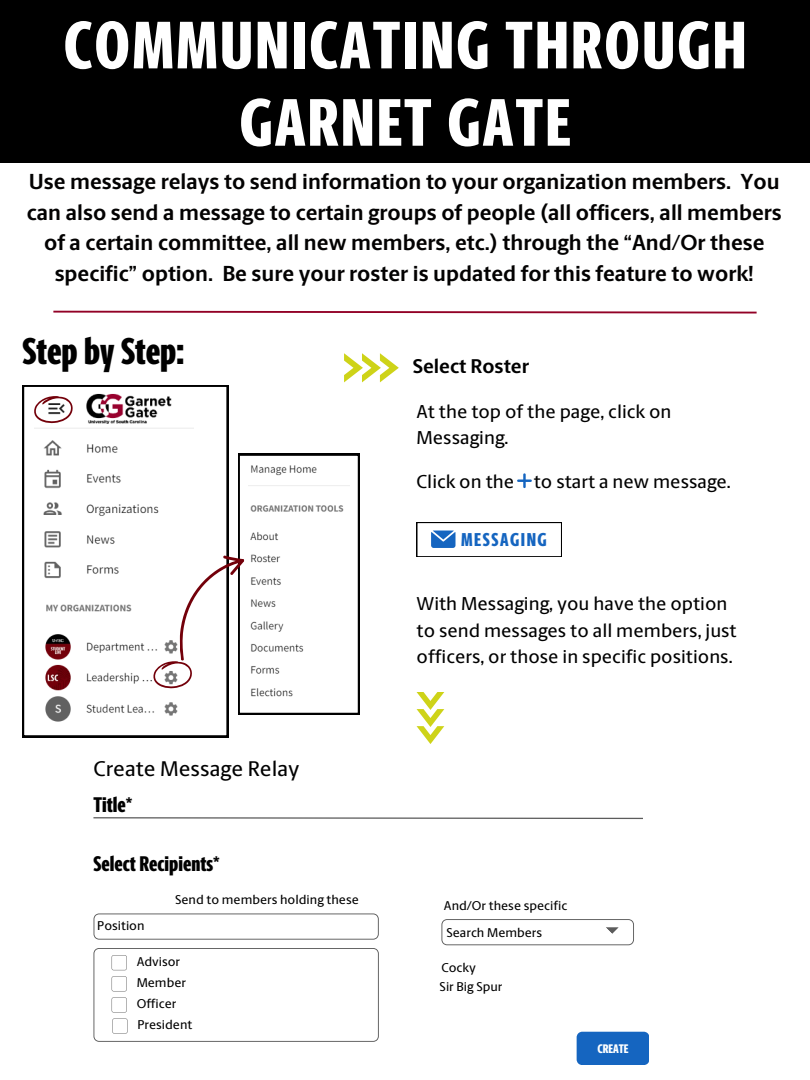
<style>
.page{position:relative;width:810px;height:1080px;background:#fff}
.page>*{position:absolute;margin:0;border:0;box-sizing:border-box;transform-origin:0 0}
.t1{font:800 67.5px/77.4px "Berlingske Sans X Cn";letter-spacing:.03em;color:#fff;text-align:center}
.t2{font:800 37.5px "Berlingske Sans X Cn";color:#000}
.t3{font:700 21.88px/30.5px "Berlingske Sans";color:#030202;text-align:center}
.t4{font:800 21.31px "Berlingske Sans X Cn";color:#000}
.t5{font:500 21.31px "Berlingske Sans";color:#000}
.t6{font:700 20px "Berlingske Sans";color:#000}
.t7{font:500 18.75px/26.2px "Berlingske Sans";color:#000}
.t8{font:800 18.75px "Berlingske Sans X Cn";letter-spacing:.08em;color:#1565c0}
.t9{font:500 12.81px "Berlingske Sans";color:#000}
.t10{font:800 12.5px "Berlingske Sans X Cn";color:#fff}
</style>
<div class="page">
<div style="left:0;top:0;width:810px;height:162px;background:#000"></div>
<svg style="left:417px;top:522px;width:145px;height:35px"></svg>
<svg style="left:22px;top:385px;width:206px;height:352px"></svg>
<svg style="left:417px;top:692px;width:27px;height:52px"></svg>
<svg style="left:517px;top:473px;width:15px;height:15px"></svg>
<svg style="left:93px;top:817px;width:550px;height:3px"></svg>
<svg style="left:94px;top:913px;width:285px;height:27px"></svg>
<svg style="left:93px;top:948px;width:286px;height:94px"></svg>
<svg style="left:441px;top:919px;width:193px;height:26px"></svg>
<div style="left:577px;top:1032px;width:72px;height:33px;background:#1565c0"></div>
<svg style="left:53px;top:310px;width:704px;height:4px"></svg>
<svg style="left:34px;top:396px;width:39px;height:28px"></svg>
<svg style="left:344px;top:353px;width:55px;height:29px"></svg>
<svg style="left:153px;top:454px;width:206px;height:261px"></svg>
<p class="t1" style="left:63px;top:6px;width:685px">COMMUNICATING THROUGH<br>GARNET GATE</p>
<h6 class="t3" style="left:27px;top:168px;width:756px">Use message relays to send information to your organization members. You can also send a message to certain groups of people (all officers, all members of a certain committee, all new members, etc.) through the “And/Or these specific” option. Be sure your roster is updated for this feature to work!</h6>
<p class="t2" style="left:22px;top:328px;width:163px">Step by Step:</p>
<h6 class="t5" style="left:93px;top:760px;width:208px">Create Message Relay</h6>
<h6 class="t4" style="left:93px;top:792px;width:40px">Title*</h6>
<p class="t4" style="left:93px;top:851px;width:128px">Select Recipients*</p>
<p class="t9" style="left:175px;top:895px;width:185px">Send to members holding these</p>
<p class="t9" style="left:97px;top:921px;width:49px">Position</p>
<p class="t9" style="left:137px;top:956px;width:45px">Advisor</p>
<p class="t9" style="left:137px;top:977px;width:51px">Member</p>
<h3 class="t9" style="left:137px;top:999px;width:41px">Officer</h3>
<h5 class="t9" style="left:137px;top:1020px;width:57px">President</h5>
<p class="t6" style="left:413px;top:358px;width:118px">Select Roster</p>
<p class="t7" style="left:417px;top:400px;width:256px">At the top of the page, click on<br>Messaging.</p>
<p class="t7" style="left:417px;top:470px;width:316px">Click on the to start a new message.</p>
<h1 class="t8" style="left:461px;top:528px;width:87px">MESSAGING</h1>
<p class="t7" style="left:417px;top:592px;width:322px">With Messaging, you have the option to send messages to all members, just officers, or those in specific positions.</p>
<h5 class="t9" style="left:444px;top:900px;width:125px">And/Or these specific</h5>
<p class="t9" style="left:447px;top:927px;width:97px">Search Members</p>
<p class="t9" style="left:441px;top:962px;width:36px">Cocky</p>
<h4 class="t9" style="left:440px;top:982px;width:64px">Sir Big Spur</h4>
<h5 class="t10" style="left:597px;top:1041px;width:33px">CREATE</h5>
</div>
